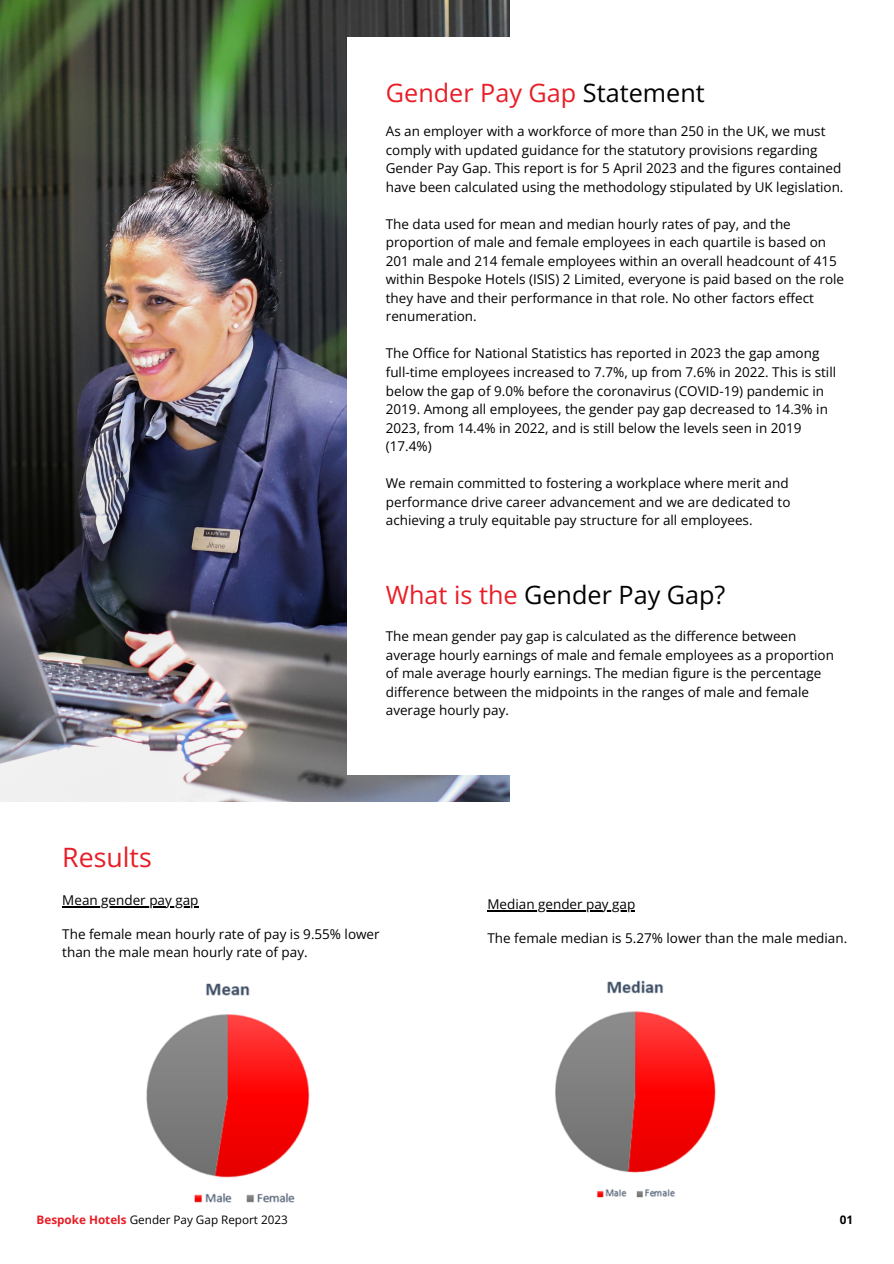
<style>
.page{position:relative;width:894px;height:1264px;background:#fff}
.page>*{position:absolute;margin:0;border:0;box-sizing:border-box;transform-origin:0 0}
.t1{font:26.7px "Open Sans";color:#e81d26}
.t2{font:25.2px "Open Sans";color:#000}
.t3{font:25.2px "Open Sans";color:#e81d26}
.t4{font:13.5px/18.6px "Open Sans";color:#000}
.t5{font:11.7px "Open Sans";color:#000}
.t6{font:700 11.7px "Open Sans";color:#000}
.s1{color:#000}
.s2{color:#e81d26}
.s3{font-weight:700;color:#e81d26}
</style>
<div class="page">
<img style="left:146px;top:983px;width:164px;height:220px">
<img style="left:555px;top:980px;width:161px;height:218px">
<img style="left:0;top:0;width:509px;height:801px">
<div style="left:347px;top:38px;width:546px;height:736px;background:#fff"></div>
<hr style="left:62px;top:906px;width:136px;height:1px;background:#000">
<hr style="left:487px;top:910px;width:148px;height:1px;background:#000">
<h2 class="t3" style="left:386px;top:75px;width:320px">Gender Pay Gap <span class="s1">Statement</span></h2>
<h2 class="t4" style="left:386px;top:121px;width:459px">As an employer with a workforce of more than 250 in the UK, we must comply with updated guidance for the statutory provisions regarding Gender Pay Gap. This report is for 5 April 2023 and the figures contained have been calculated using the methodology stipulated by UK legislation.</h2>
<h2 class="t4" style="left:386px;top:214px;width:459px">The data used for mean and median hourly rates of pay, and the proportion of male and female employees in each quartile is based on 201 male and 214 female employees within an overall headcount of 415 within Bespoke Hotels (ISIS) 2 Limited, everyone is paid based on the role they have and their performance in that role. No other factors effect renumeration.</h2>
<h2 class="t4" style="left:386px;top:344px;width:451px">The Office for National Statistics has reported in 2023 the gap among full-time employees increased to 7.7%, up from 7.6% in 2022. This is still below the gap of 9.0% before the coronavirus (COVID-19) pandemic in 2019. Among all employees, the gender pay gap decreased to 14.3% in 2023, from 14.4% in 2022, and is still below the levels seen in 2019 (17.4%)</h2>
<h1 class="t4" style="left:386px;top:473px;width:406px">We remain committed to fostering a workplace where merit and performance drive career advancement and we are dedicated to achieving a truly equitable pay structure for all employees.</h1>
<h2 class="t2" style="left:386px;top:577px;width:341px"><span class="s2">What is the</span> Gender Pay Gap?</h2>
<h1 class="t4" style="left:386px;top:626px;width:449px">The mean gender pay gap is calculated as the difference between average hourly earnings of male and female employees as a proportion of male average hourly earnings. The median figure is the percentage difference between the midpoints in the ranges of male and female average hourly pay.</h1>
<h2 class="t1" style="left:62px;top:838px;width:91px">Results</h2>
<p class="t4" style="left:62px;top:890px;width:138px">Mean gender pay gap</p>
<p class="t4" style="left:62px;top:925px;width:319px;line-height:18px">The female mean hourly rate of pay is 9.55% lower than the male mean hourly rate of pay.</p>
<p class="t4" style="left:487px;top:894px;width:149px">Median gender pay gap</p>
<p class="t4" style="left:487px;top:928px;width:361px">The female median is 5.27% lower than the male median.</p>
<h2 class="t5" style="left:37px;top:1210px;width:253px"><span class="s3">Bespoke Hotels</span> Gender Pay Gap Report 2023</h2>
<h2 class="t6" style="left:839px;top:1210px;width:15px">01</h2>
</div>
